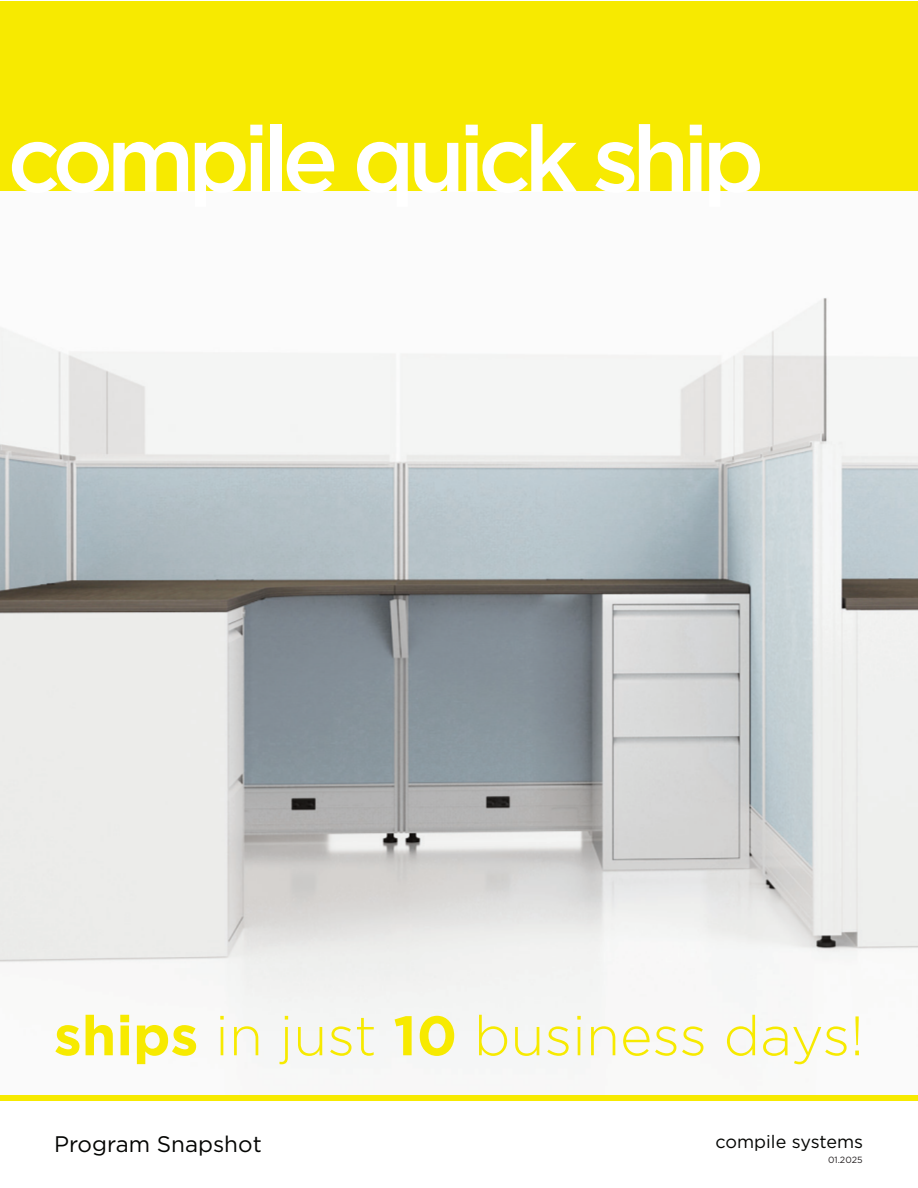
<style>
.page{position:relative;width:918px;height:1188px;background:#fff}
.page>*{position:absolute;margin:0;border:0;box-sizing:border-box;transform-origin:0 0}
.t1{font:500 93px "Gotham";letter-spacing:-.075em;color:#fff}
.Subheader{font:300 55.5px "Gotham";color:#f7ea00}
.t2{font:22.5px "Gotham";color:#040503}
.t3{font:18px "Gotham";color:#040503}
.t4{font:9px "Gotham";letter-spacing:-.005em;color:#231f20}
.s1{font-weight:700}
</style>
<div class="page">
<img style="left:0;top:190px;width:917px;height:846px">
<div style="left:0;top:1px;width:917px;height:189px;background:#f7ea00"></div>
<div style="left:0;top:1095px;width:918px;height:5px;background:#f7ea00"></div>
<p class="t1" style="left:8px;top:98px;width:758px">compile quick ship</p>
<p class="Subheader" style="left:54px;top:1001px;width:812px"><span class="s1">ships</span> in just <span class="s1">10</span> business days!</p>
<p class="t2" style="left:54px;top:1130px;width:209px">Program Snapshot</p>
<p class="t3" style="left:716px;top:1131px;width:149px">compile systems</p>
<p class="t4" style="left:828px;top:1154px;width:36px">01.2025</p>
</div>
